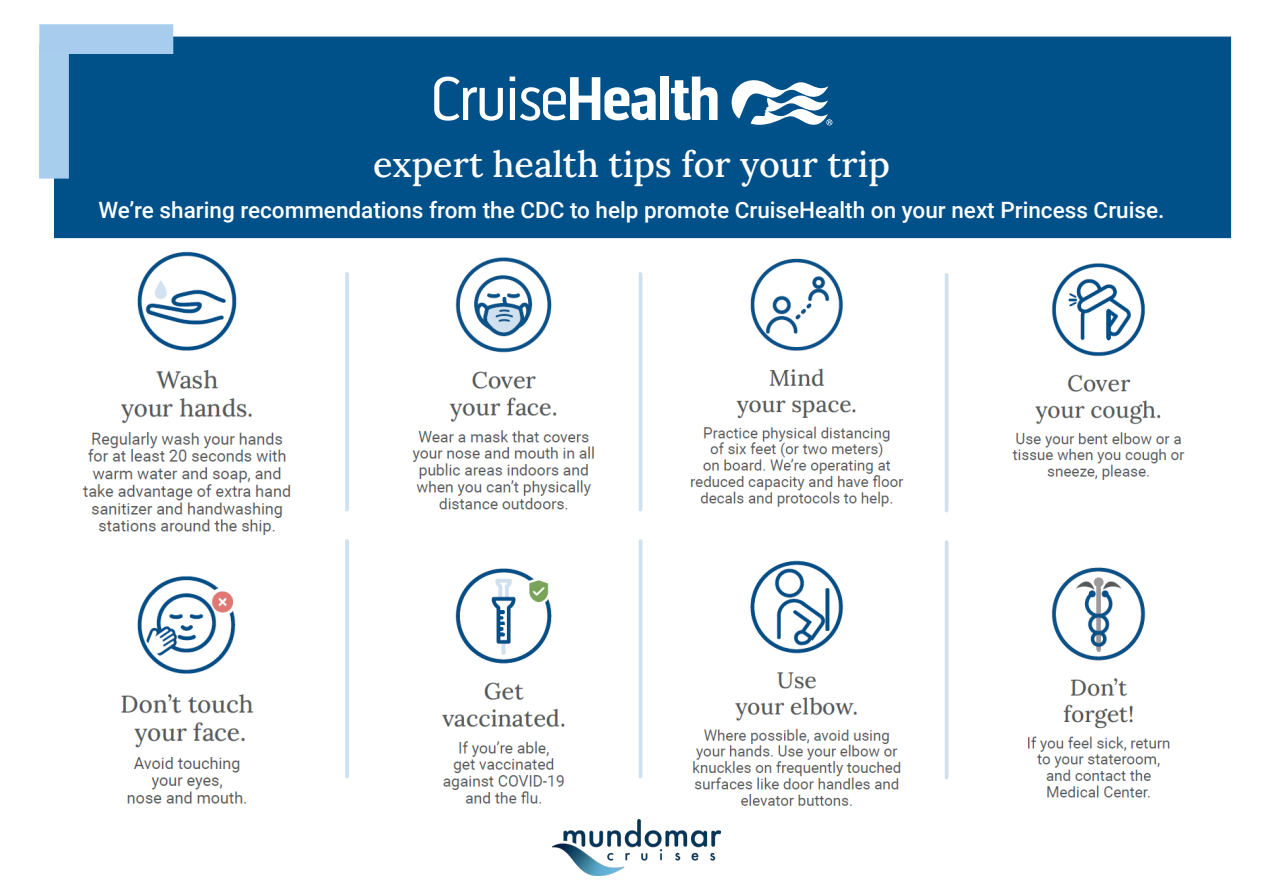
<style>
.page{position:relative;width:1263px;height:893px;background:#fff}
.page>*{position:absolute;margin:0;border:0;box-sizing:border-box;transform-origin:0 0}
.t1{font:63px "Pill Gothic 300 mg";letter-spacing:-.05em;color:#fff;scale:1.09 1}
.t2{font:36px "Lora";color:#fff}
.t3{font:500 22.5px "Roboto";color:#fff}
.s1{font-weight:700}
</style>
<div class="page">
<div style="left:54px;top:37px;width:1177px;height:201px;background:#00518a"></div>
<svg style="left:732px;top:80px;width:100px;height:45px"></svg>
<div style="left:39px;top:45px;width:30px;height:134px;background:#a8ceee;border:2px solid #a8cced"></div>
<div style="left:39px;top:24px;width:134px;height:30px;background:#a8cced;border:2px solid #a8ceee"></div>
<img style="left:82px;top:251px;width:209px;height:553px">
<img style="left:412px;top:257px;width:182px;height:547px">
<img style="left:690px;top:258px;width:214px;height:548px">
<img style="left:1012px;top:263px;width:173px;height:535px">
<img style="left:345px;top:272px;width:4px;height:507px">
<img style="left:638px;top:272px;width:5px;height:507px">
<img style="left:944px;top:273px;width:5px;height:507px">
<img style="left:553px;top:820px;width:168px;height:56px">
<h1 class="t1" style="left:430px;top:62px;width:269px">Cruise<span class="s1">Health</span></h1>
<h2 class="t2" style="left:373px;top:136px;width:518px">expert health tips for your trip</h2>
<p class="t3" style="left:99px;top:194px;width:1067px">We’re sharing recommendations from the CDC to help promote CruiseHealth on your next Princess Cruise.</p>
</div>
